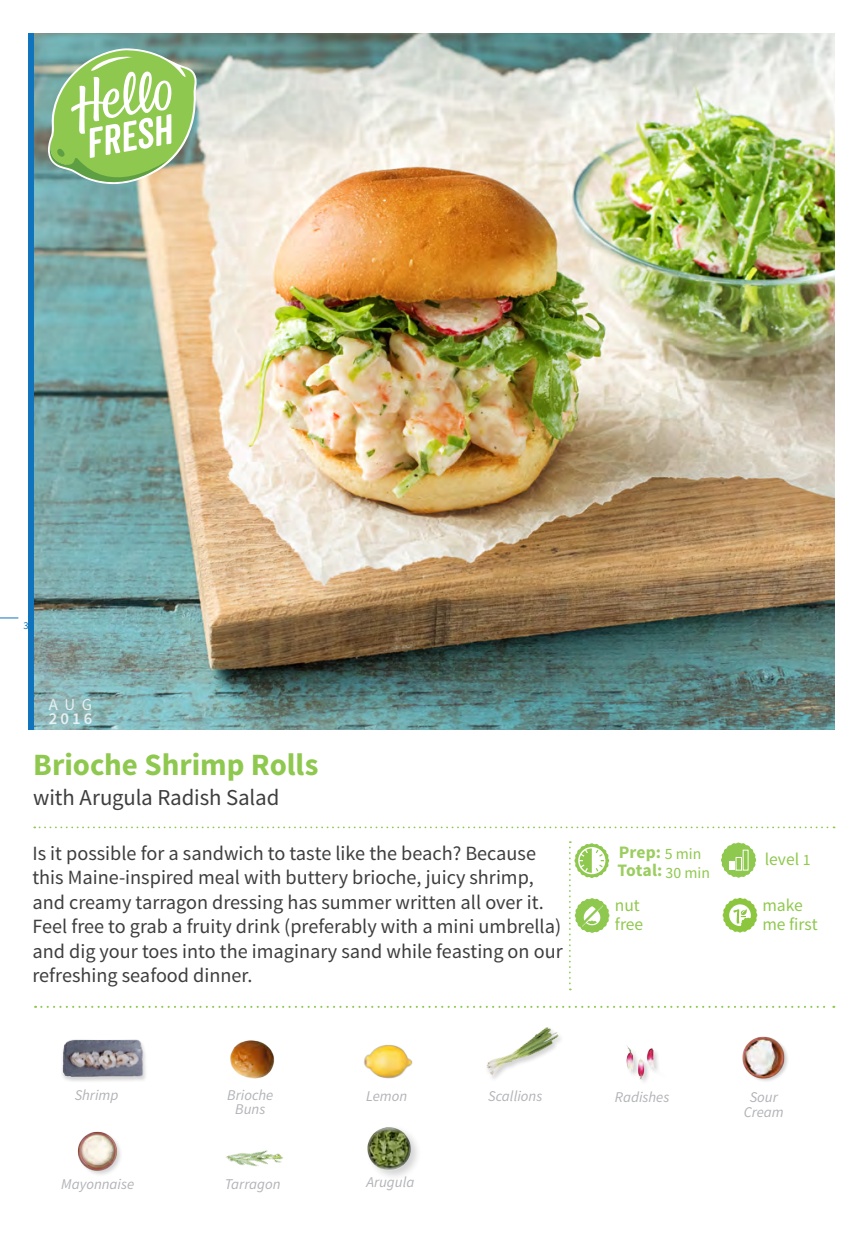
<style>
.page{position:relative;width:868px;height:1236px;background:#fff}
.page>*{position:absolute;margin:0;border:0;box-sizing:border-box;transform-origin:0 0}
.t1{font:700 30.97px "Source Sans Pro";color:#8fc84e}
.t2{font:22.75px "Source Sans Pro";letter-spacing:-.01em;color:#3e3e3f}
.t3{font:20.12px/24.5px "Source Sans Pro";color:#3e3e3f}
.t4{font:17.5px/18.6px "Source Sans Pro";color:#8fc84e}
.t5{font:700 17.5px/18.7px "Source Sans Pro";letter-spacing:.005em;color:#9bcd60}
.t6{font:600 16.62px "Source Sans Pro";color:#fff}
.t7{font:16.62px "Source Sans Pro";color:#fff}
.t8{font:15.75px/18.7px "Source Sans Pro";color:#8fc84e}
.t9{font:italic 14.88px/14.5px "Source Sans Pro";color:#b2b3b7;text-align:center}
.t10{font:10.5px "Source Sans Pro";color:#1074bc}
.s1{font-size:15.75px}
</style>
<div class="page">
<img style="left:34px;top:33px;width:800px;height:696px">
<svg style="left:34px;top:826px;width:800px;height:2px"></svg>
<svg style="left:0;top:617px;width:18px;height:1px"></svg>
<svg style="left:48px;top:48px;width:148px;height:136px"></svg>
<svg style="left:35px;top:1005px;width:799px;height:2px"></svg>
<div style="left:28px;top:33px;width:6px;height:696px;background:#1074bc"></div>
<img style="left:62px;top:1039px;width:84px;height:42px">
<img style="left:77px;top:1131px;width:44px;height:44px">
<div style="left:365px;top:1124px;width:57px;height:57px;background:#231f20;opacity:.2"></div>
<img style="left:365px;top:1124px;width:50px;height:50px">
<svg style="left:722px;top:897px;width:35px;height:35px"></svg>
<img style="left:230px;top:1040px;width:45px;height:39px">
<img style="left:225px;top:1150px;width:58px;height:17px">
<img style="left:742px;top:1036px;width:46px;height:45px">
<svg style="left:721px;top:842px;width:35px;height:35px"></svg>
<svg style="left:569px;top:841px;width:40px;height:149px"></svg>
<img style="left:626px;top:1045px;width:32px;height:37px">
<img style="left:364px;top:1045px;width:49px;height:34px">
<img style="left:486px;top:1027px;width:75px;height:52px">
<p class="t10" style="left:23px;top:619px;width:7px">3</p>
<p class="t7" style="left:49px;top:694px;width:45px">AUG</p>
<p class="t6" style="left:49px;top:708px;width:45px">2016</p>
<h1 class="t1" style="left:33px;top:744px;width:287px">Brioche Shrimp Rolls</h1>
<p class="t2" style="left:33px;top:782px;width:247px">with Arugula Radish Salad</p>
<p class="t3" style="left:32px;top:841px;width:531px">Is it possible for a sandwich to taste like the beach? Because this Maine-inspired meal with buttery brioche, juicy shrimp, and creamy tarragon dressing has summer written all over it.<br>Feel free to grab a fruity drink (preferably with a mini umbrella) and dig your toes into the imaginary sand while feasting on our refreshing seafood dinner.</p>
<p class="t9" style="left:75px;top:1087px;width:45px">Shrimp</p>
<p class="t9" style="left:61px;top:1176px;width:75px">Mayonnaise</p>
<p class="t9" style="left:227px;top:1087px;width:48px">Brioche</p>
<p class="t9" style="left:488px;top:1088px;width:56px">Scallions</p>
<p class="t9" style="left:235px;top:1101px;width:32px">Buns</p>
<p class="t9" style="left:366px;top:1088px;width:43px">Lemon</p>
<p class="t9" style="left:225px;top:1176px;width:57px">Tarragon</p>
<p class="t9" style="left:366px;top:1174px;width:49px">Arugula</p>
<p class="t5" style="left:617px;top:843px;width:47px">Prep:<br>Total:</p>
<p class="t4" style="left:764px;top:850px;width:47px">level <span class="s1">1</span></p>
<p class="t4" style="left:614px;top:896px;width:30px">nut free</p>
<p class="t8" style="left:664px;top:844px;width:47px">5 min<br>30 min</p>
<p class="t4" style="left:762px;top:896px;width:57px">make me first</p>
<p class="t9" style="left:614px;top:1089px;width:56px">Radishes</p>
<p class="t9" style="left:743px;top:1089px;width:42px">Sour<br>Cream</p>
</div>
